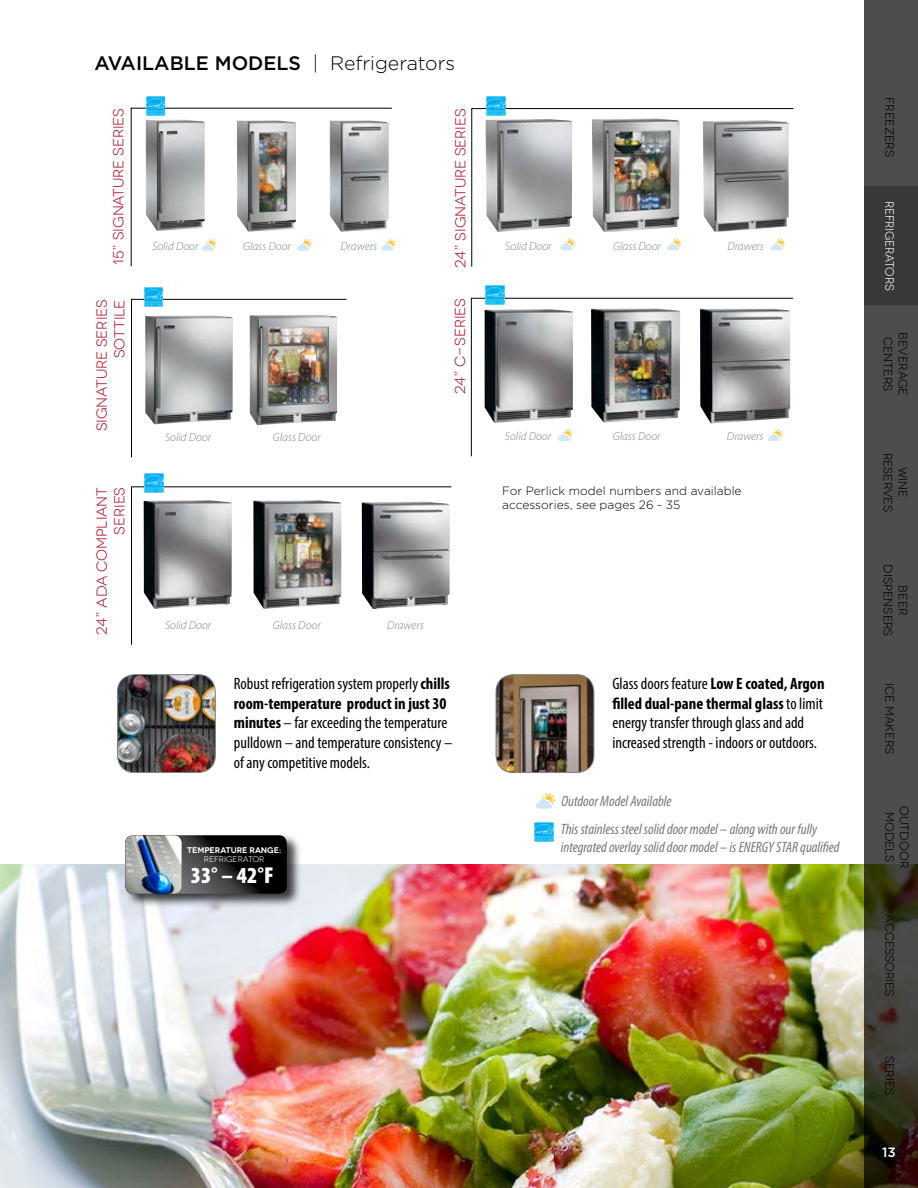
<style>
.page{position:relative;width:918px;height:1188px;background:#fff}
.page>*{position:absolute;margin:0;border:0;box-sizing:border-box;transform-origin:0 0}
.t1{font:900 condensed 23.1px "Myriad Pro";color:#fff}
.t2{font:500 19.5px "Gotham";color:#000}
.t3{font:condensed 16.5px/19.8px "Myriad Pro";color:#000}
.t4{font:italic condensed 15px/27.3px "Myriad Pro";color:#77787b}
.t5{font:14.55px/17.4px "Novecentowide";color:#ae132a;text-align:right}
.t6{font:500 13.5px "Gotham";color:#fff}
.t7{font:12px/15px "Novecentowide";color:#000;text-align:center}
.t8{font:300 12px/14.4px "Gotham";color:#000}
.t9{font:12px "Novecentowide";letter-spacing:-.01em;color:#fff;scale:.96 1}
.t10{font:italic 300 11.7px "Myriad Pro";color:#808285}
.t11{font:600 8.25px "Novecentowide";color:#fff}
.t12{font:8.25px "Novecentowide";color:#fff}
.s1{font-weight:300}
.s2{font-weight:700}
</style>
<div class="page">
<img style="left:0;top:864px;width:864px;height:324px">
<svg style="left:471px;top:108px;width:323px;height:159px"></svg>
<img style="left:485px;top:119px;width:87px;height:113px">
<img style="left:592px;top:118px;width:88px;height:114px">
<img style="left:703px;top:120px;width:86px;height:112px">
<svg style="left:131px;top:299px;width:216px;height:159px"></svg>
<img style="left:145px;top:316px;width:88px;height:108px">
<svg style="left:471px;top:298px;width:322px;height:159px"></svg>
<img style="left:485px;top:309px;width:88px;height:114px">
<img style="left:591px;top:308px;width:89px;height:114px">
<img style="left:700px;top:309px;width:90px;height:114px">
<svg style="left:131px;top:486px;width:321px;height:159px"></svg>
<img style="left:144px;top:500px;width:88px;height:109px">
<img style="left:253px;top:500px;width:88px;height:109px">
<img style="left:362px;top:502px;width:88px;height:108px">
<svg style="left:131px;top:108px;width:265px;height:159px"></svg>
<svg style="left:560px;top:238px;width:15px;height:13px"></svg>
<svg style="left:666px;top:238px;width:16px;height:13px"></svg>
<svg style="left:770px;top:238px;width:16px;height:13px"></svg>
<svg style="left:557px;top:429px;width:16px;height:13px"></svg>
<svg style="left:767px;top:429px;width:16px;height:13px"></svg>
<div style="left:124px;top:834px;width:178px;height:75px;background:#000;opacity:.75"></div>
<svg style="left:182px;top:835px;width:105px;height:59px;background:#212122"></svg>
<img style="left:125px;top:835px;width:57px;height:59px">
<img style="left:487px;top:96px;width:18px;height:19px">
<img style="left:144px;top:287px;width:19px;height:19px">
<img style="left:486px;top:285px;width:19px;height:19px">
<img style="left:146px;top:96px;width:19px;height:19px">
<img style="left:145px;top:473px;width:18px;height:19px">
<svg style="left:536px;top:793px;width:20px;height:16px"></svg>
<img style="left:535px;top:822px;width:18px;height:20px">
<img style="left:250px;top:315px;width:87px;height:110px">
<img style="left:117px;top:675px;width:98px;height:98px">
<div style="left:117px;top:674px;width:99px;height:99px;border:1px solid #808285;border-radius:17px"></div>
<img style="left:496px;top:675px;width:98px;height:98px">
<div style="left:496px;top:674px;width:98px;height:99px;border:1px solid #808285;border-radius:17px"></div>
<svg style="left:864px;top:0;width:54px;height:1188px;background:#464541"></svg>
<div style="left:864px;top:186px;width:54px;height:119px;background:#383839"></div>
<p class="t2" style="left:94px;top:50px;width:362px">AVAILABLE MODELS <span class="s1">| Refrigerators</span></p>
<p class="t5" style="left:110px;top:265px;width:158px;rotate:-90deg">15” SIGNATURE SERIES</p>
<p class="t5" style="left:452px;top:268px;width:161px;rotate:-90deg">24” SIGNATURE SERIES</p>
<p class="t10" style="left:152px;top:239px;width:48px">Solid Door</p>
<p class="t10" style="left:243px;top:239px;width:49px">Glass Door</p>
<p class="t10" style="left:340px;top:239px;width:38px">Drawers</p>
<p class="t5" style="left:93px;top:431px;width:133px;rotate:-90deg">SIGNATURE SERIES<br>SOTTILE</p>
<p class="t5" style="left:93px;top:635px;width:149px;rotate:-90deg">24” ADA COMPLIANT<br>SERIES</p>
<p class="t10" style="left:165px;top:430px;width:48px">Solid Door</p>
<p class="t10" style="left:273px;top:430px;width:49px">Glass Door</p>
<p class="t5" style="left:451px;top:394px;width:97px;rotate:-90deg">24” C-SERIES</p>
<p class="t10" style="left:165px;top:618px;width:48px">Solid Door</p>
<p class="t10" style="left:273px;top:618px;width:49px">Glass Door</p>
<p class="t10" style="left:387px;top:618px;width:38px">Drawers</p>
<p class="t10" style="left:505px;top:239px;width:48px">Solid Door</p>
<p class="t10" style="left:613px;top:239px;width:49px">Glass Door</p>
<p class="t10" style="left:727px;top:239px;width:38px">Drawers</p>
<p class="t10" style="left:505px;top:429px;width:48px">Solid Door</p>
<p class="t10" style="left:613px;top:429px;width:49px">Glass Door</p>
<p class="t10" style="left:727px;top:429px;width:38px">Drawers</p>
<p class="t8" style="left:502px;top:483px;width:241px">For Perlick model numbers and available accessories, see pages 26 - 35</p>
<p class="t3" style="left:234px;top:673px;width:220px">Robust refrigeration system properly <span class="s2">chills room-temperature product in just 30 minutes</span> – far exceeding the temperature pulldown – and temperature consistency – of any competitive models.</p>
<p class="t3" style="left:612px;top:673px;width:214px">Glass doors feature <span class="s2">Low E coated, Argon filled dual-pane thermal glass</span> to limit energy transfer through glass and add increased strength - indoors or outdoors.</p>
<p class="t11" style="left:187px;top:845px;width:96px">TEMPERATURE RANGE:</p>
<p class="t12" style="left:204px;top:855px;width:62px">REFRIGERATOR</p>
<h1 class="t1" style="left:191px;top:861px;width:84px">33° – 42°F</h1>
<p class="t4" style="left:561px;top:788px;width:258px">Outdoor Model Available<br>This stainless steel solid door model – along with our fully</p>
<p class="t4" style="left:561px;top:833px;width:280px">integrated overlay solid door model – is ENERGY STAR qualified</p>
<p class="t7" style="left:897px;top:97px;width:61px;rotate:90deg">FREEZERS</p>
<p class="t9" style="left:897px;top:201px;width:95px;rotate:90deg">REFRIGERATORS</p>
<p class="t7" style="left:895px;top:337px;width:56px;rotate:90deg">CENTERS</p>
<p class="t7" style="left:910px;top:332px;width:65px;rotate:90deg">BEVERAGE</p>
<p class="t7" style="left:910px;top:453px;width:60px;rotate:90deg">WINE<br>RESERVES</p>
<p class="t7" style="left:910px;top:564px;width:74px;rotate:90deg">BEER<br>DISPENSERS</p>
<p class="t7" style="left:897px;top:683px;width:72px;rotate:90deg">ICE MAKERS</p>
<p class="t7" style="left:911px;top:806px;width:64px;line-height:14.4px;rotate:90deg">OUTDOOR<br>MODELS</p>
<p class="t7" style="left:897px;top:914px;width:84px;rotate:90deg">ACCESSORIES</p>
<p class="t7" style="left:897px;top:1056px;width:41px;rotate:90deg">SERIES</p>
<p class="t6" style="left:882px;top:1143px;width:15px">13</p>
</div>
